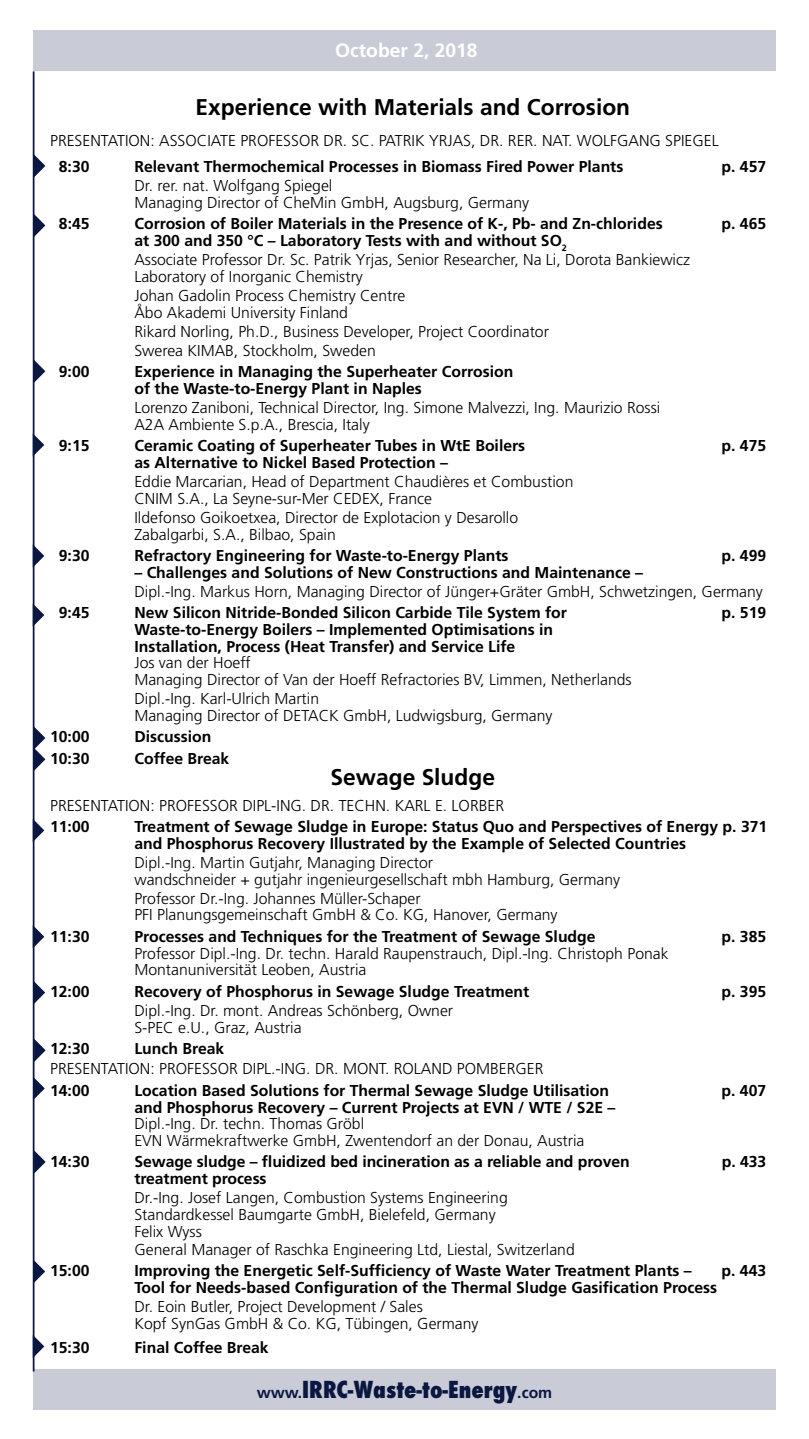
<style>
.page{position:relative;width:809px;height:1439px;background:#fff}
.page>*{position:absolute;margin:0;border:0;box-sizing:border-box;transform-origin:0 0}
.t1{font:700 22.75px "Frutiger";color:#000}
.t2{font:800 condensed 22.75px "Futura";color:#0a1741}
.t3{font:700 19.25px "Frutiger";color:#fff}
.t4{font:300 15.75px/16.6px "Frutiger";color:#000}
.t5{font:700 15.75px/16.6px "Frutiger";color:#000}
.s1{font-weight:700}
.s2{font-family:"Frutiger";font-weight:700;font-stretch:normal;font-size:15.75px}
</style>
<div class="page">
<div style="left:33px;top:31px;width:742px;height:40px;background:#c9cbd7"></div>
<div style="left:33px;top:1369px;width:743px;height:41px;background:#c9cbd7"></div>
<hr style="left:33px;top:71px;width:1px;height:1300px;background:#0a1741">
<svg style="left:34px;top:154px;width:11px;height:23px"></svg>
<svg style="left:34px;top:214px;width:11px;height:23px"></svg>
<svg style="left:34px;top:360px;width:11px;height:23px"></svg>
<svg style="left:34px;top:433px;width:10px;height:23px"></svg>
<svg style="left:34px;top:544px;width:10px;height:23px"></svg>
<svg style="left:34px;top:603px;width:10px;height:24px"></svg>
<svg style="left:34px;top:726px;width:11px;height:45px"></svg>
<svg style="left:34px;top:819px;width:10px;height:23px"></svg>
<svg style="left:34px;top:925px;width:10px;height:23px"></svg>
<svg style="left:34px;top:981px;width:11px;height:23px"></svg>
<svg style="left:34px;top:1038px;width:12px;height:24px"></svg>
<svg style="left:34px;top:1150px;width:12px;height:23px"></svg>
<svg style="left:34px;top:1077px;width:11px;height:23px"></svg>
<svg style="left:34px;top:1260px;width:11px;height:23px"></svg>
<svg style="left:34px;top:1334px;width:10px;height:24px"></svg>
<p class="t3" style="left:335px;top:40px;width:144px">October 2, 2018</p>
<h1 class="t1" style="left:195px;top:95px;width:436px">Experience with Materials and Corrosion</h1>
<p class="t4" style="left:50px;top:133px;width:670px">PRESENTATION: ASSOCIATE PROFESSOR DR. SC. PATRIK YRJAS, DR. RER. NAT. WOLFGANG SPIEGEL</p>
<p class="t5" style="left:59px;top:158px;width:32px">8:30</p>
<p class="t5" style="left:134px;top:158px;width:490px">Relevant Thermochemical Processes in Biomass Fired Power Plants</p>
<p class="t5" style="left:721px;top:158px;width:46px">p. 457</p>
<p class="t4" style="left:134px;top:179px;width:396px">Dr. rer. nat. Wolfgang Spiegel<br>Managing Director of CheMin GmbH, Augsburg, Germany</p>
<p class="t5" style="left:59px;top:216px;width:32px">8:45</p>
<p class="t5" style="left:134px;top:216px;width:530px">Corrosion of Boiler Materials in the Presence of K-, Pb- and Zn-chlorides</p>
<p class="t5" style="left:721px;top:216px;width:46px">p. 465</p>
<p class="t4" style="left:134px;top:232px;width:557px;line-height:19.1px"><span class="s1">at 300 and 350 °C – Laboratory Tests with and without SO</span><sub>2<br></sub>Associate Professor Dr. Sc. Patrik Yrjas, Senior Researcher, Na Li, Dorota Bankiewicz</p>
<p class="t4" style="left:134px;top:268px;width:272px;line-height:19.1px">Laboratory of Inorganic Chemistry<br>Johan Gadolin Process Chemistry Centre</p>
<p class="t4" style="left:134px;top:304px;width:416px;line-height:19.1px">Åbo Akademi University Finland<br>Rikard Norling, Ph.D., Business Developer, Project Coordinator<br>Swerea KIMAB, Stockholm, Sweden</p>
<p class="t5" style="left:59px;top:364px;width:32px">9:00</p>
<p class="t5" style="left:134px;top:364px;width:380px">Experience in Managing the Superheater Corrosion of the Waste-to-Energy Plant in Naples</p>
<p class="t4" style="left:134px;top:400px;width:527px">Lorenzo Zaniboni, Technical Director, Ing. Simone Malvezzi, Ing. Maurizio Rossi<br>A2A Ambiente S.p.A., Brescia, Italy</p>
<p class="t5" style="left:59px;top:438px;width:32px">9:15</p>
<p class="t5" style="left:134px;top:438px;width:392px">Ceramic Coating of Superheater Tubes in WtE Boilers</p>
<p class="t5" style="left:721px;top:438px;width:46px">p. 475</p>
<p class="t5" style="left:134px;top:454px;width:315px">as Alternative to Nickel Based Protection –</p>
<p class="t4" style="left:134px;top:474px;width:440px">Eddie Marcarian, Head of Department Chaudières et Combustion<br>CNIM S.A., La Seyne-sur-Mer CEDEX, France</p>
<p class="t4" style="left:134px;top:510px;width:385px">Ildefonso Goikoetxea, Director de Explotacion y Desarollo<br>Zabalgarbi, S.A., Bilbao, Spain</p>
<p class="t5" style="left:59px;top:547px;width:32px">9:30</p>
<p class="t5" style="left:134px;top:547px;width:376px">Refractory Engineering for Waste-to-Energy Plants</p>
<p class="t5" style="left:721px;top:547px;width:46px">p. 499</p>
<p class="t5" style="left:134px;top:564px;width:510px">– Challenges and Solutions of New Constructions and Maintenance –</p>
<p class="t4" style="left:134px;top:584px;width:630px">Dipl.-Ing. Markus Horn, Managing Director of Jünger+Gräter GmbH, Schwetzingen, Germany</p>
<p class="t5" style="left:59px;top:605px;width:32px">9:45</p>
<p class="t5" style="left:134px;top:605px;width:434px">New Silicon Nitride-Bonded Silicon Carbide Tile System for</p>
<p class="t5" style="left:721px;top:605px;width:46px">p. 519</p>
<p class="t5" style="left:134px;top:621px;width:420px">Waste-to-Energy Boilers – Implemented Optimisations in<br>Installation, Process (Heat Transfer) and Service Life</p>
<p class="t4" style="left:134px;top:656px;width:499px">Jos van der Hoeff<br>Managing Director of Van der Hoeff Refractories BV, Limmen, Netherlands</p>
<p class="t4" style="left:134px;top:691px;width:419px">Dipl.-Ing. Karl-Ulrich Martin<br>Managing Director of DETACK GmbH, Ludwigsburg, Germany</p>
<p class="t5" style="left:50px;top:729px;width:41px">10:00</p>
<p class="t5" style="left:134px;top:729px;width:78px">Discussion</p>
<p class="t5" style="left:50px;top:750px;width:41px">10:30</p>
<p class="t5" style="left:134px;top:750px;width:96px">Coffee Break</p>
<h1 class="t1" style="left:330px;top:765px;width:166px">Sewage Sludge</h1>
<p class="t4" style="left:50px;top:798px;width:455px">PRESENTATION: PROFESSOR DIPL-ING. DR. TECHN. KARL E. LORBER</p>
<p class="t5" style="left:50px;top:818px;width:41px">11:00</p>
<p class="t5" style="left:134px;top:818px;width:634px">Treatment of Sewage Sludge in Europe: Status Quo and Perspectives of Energy p. 371 and Phosphorus Recovery Illustrated by the Example of Selected Countries</p>
<p class="t4" style="left:134px;top:855px;width:487px">Dipl.-Ing. Martin Gutjahr, Managing Director<br>wandschneider + gutjahr ingenieurgesellschaft mbh Hamburg, Germany</p>
<p class="t4" style="left:134px;top:891px;width:424px">Professor Dr.-Ing. Johannes Müller-Schaper<br>PFI Planungsgemeinschaft GmbH &amp; Co. KG, Hanover, Germany</p>
<p class="t5" style="left:50px;top:928px;width:41px">11:30</p>
<p class="t5" style="left:134px;top:928px;width:462px">Processes and Techniques for the Treatment of Sewage Sludge</p>
<p class="t5" style="left:721px;top:928px;width:46px">p. 385</p>
<p class="t4" style="left:134px;top:946px;width:535px">Professor Dipl.-Ing. Dr. techn. Harald Raupenstrauch, Dipl.-Ing. Christoph Ponak<br>Montanuniversität Leoben, Austria</p>
<p class="t5" style="left:50px;top:983px;width:41px">12:00</p>
<p class="t5" style="left:134px;top:983px;width:396px">Recovery of Phosphorus in Sewage Sludge Treatment</p>
<p class="t5" style="left:721px;top:983px;width:46px">p. 395</p>
<p class="t4" style="left:134px;top:1003px;width:320px">Dipl.-Ing. Dr. mont. Andreas Schönberg, Owner<br>S-PEC e.U., Graz, Austria</p>
<p class="t5" style="left:50px;top:1040px;width:41px">12:30</p>
<p class="t5" style="left:134px;top:1040px;width:91px">Lunch Break</p>
<p class="t4" style="left:50px;top:1061px;width:495px">PRESENTATION: PROFESSOR DIPL.-ING. DR. MONT. ROLAND POMBERGER</p>
<p class="t5" style="left:50px;top:1082px;width:41px">14:00</p>
<p class="t5" style="left:134px;top:1082px;width:476px">Location Based Solutions for Thermal Sewage Sludge Utilisation</p>
<p class="t5" style="left:721px;top:1082px;width:46px">p. 407</p>
<p class="t5" style="left:134px;top:1099px;width:482px">and Phosphorus Recovery – Current Projects at EVN / WTE / S2E –</p>
<p class="t4" style="left:134px;top:1116px;width:451px">Dipl.-Ing. Dr. techn. Thomas Gröbl<br>EVN Wärmekraftwerke GmbH, Zwentendorf an der Donau, Austria</p>
<p class="t5" style="left:50px;top:1154px;width:41px">14:30</p>
<p class="t5" style="left:134px;top:1154px;width:496px">Sewage sludge – fluidized bed incineration as a reliable and proven</p>
<p class="t5" style="left:722px;top:1154px;width:46px">p. 433</p>
<p class="t5" style="left:134px;top:1170px;width:134px">treatment process</p>
<p class="t4" style="left:134px;top:1190px;width:442px;line-height:17.2px">Dr.-Ing. Josef Langen, Combustion Systems Engineering Standardkessel Baumgarte GmbH, Bielefeld, Germany<br>Felix Wyss<br>General Manager of Raschka Engineering Ltd, Liestal, Switzerland</p>
<p class="t5" style="left:50px;top:1262px;width:41px">15:00</p>
<p class="t5" style="left:134px;top:1262px;width:558px">Improving the Energetic Self-Sufficiency of Waste Water Treatment Plants –</p>
<p class="t5" style="left:721px;top:1262px;width:46px">p. 443</p>
<p class="t5" style="left:134px;top:1279px;width:584px">Tool for Needs-based Configuration of the Thermal Sludge Gasification Process</p>
<p class="t4" style="left:134px;top:1300px;width:345px">Dr. Eoin Butler, Project Development / Sales<br>Kopf SynGas GmbH &amp; Co. KG, Tübingen, Germany</p>
<p class="t5" style="left:50px;top:1339px;width:41px">15:30</p>
<p class="t5" style="left:134px;top:1339px;width:136px">Final Coffee Break</p>
<h1 class="t2" style="left:257px;top:1380px;width:297px"><span class="s2">www.</span>IRRC-Waste-to-Energy<span class="s2">.com</span></h1>
</div>
